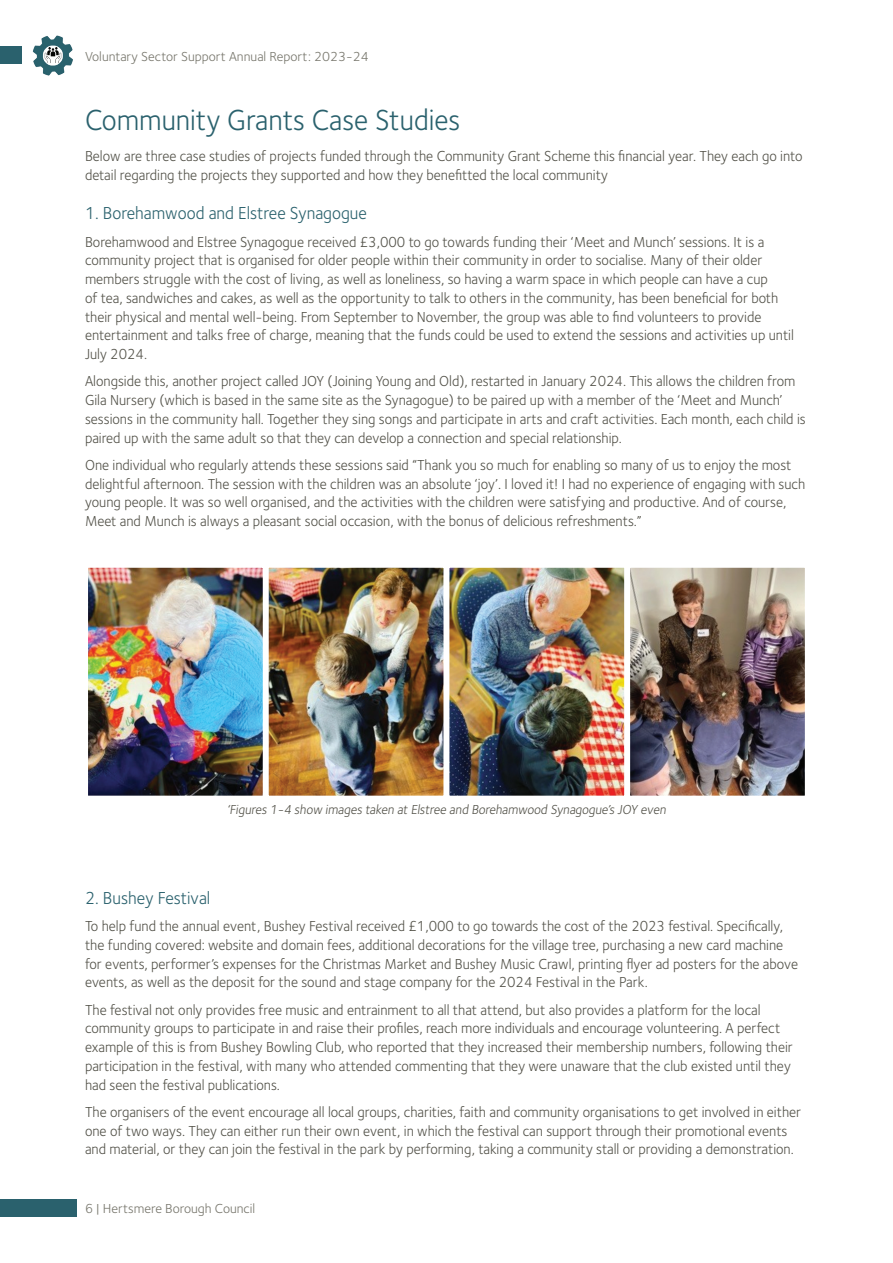
<style>
.page{position:relative;width:893px;height:1263px;background:#fff}
.page>*{position:absolute;margin:0;border:0;box-sizing:border-box;transform-origin:0 0}
.subheading{font:30px "Foundry Sterling";color:#2a616d;scale:.95 1}
.subheading_2{font:18px "Foundry Sterling";color:#2a616d;scale:.95 1}
.body_txt{font:15px/18.8px "Foundry Sterling";color:#535249;scale:.95 1}
.t1{font:13.5px "Foundry Sterling";color:#77766c}
.t2{font:13.5px "Foundry Sterling";color:#535249;scale:.95 1}
</style>
<div class="page">
<div style="left:0;top:47px;width:21px;height:17px;background:#2a616d"></div>
<div style="left:0;top:1199px;width:77px;height:17px;background:#2a616d"></div>
<img style="left:32px;top:35px;width:41px;height:41px">
<img style="left:89px;top:569px;width:173px;height:226px">
<div style="left:85px;top:565px;width:181px;height:234px;border:3px solid #fff"></div>
<img style="left:270px;top:569px;width:172px;height:226px">
<div style="left:266px;top:565px;width:180px;height:234px;border:3px solid #fff"></div>
<img style="left:450px;top:569px;width:173px;height:226px">
<div style="left:446px;top:565px;width:181px;height:234px;border:3px solid #fff"></div>
<img style="left:631px;top:569px;width:173px;height:226px">
<div style="left:627px;top:565px;width:181px;height:234px;border:3px solid #fff"></div>
<p class="t1" style="left:85px;top:48px;width:285px">Voluntary Sector Support Annual Report: 2023-24</p>
<p class="subheading" style="left:85px;top:102px;width:396px">Community Grants Case Studies</p>
<p class="body_txt" style="left:85px;top:146px;width:757px">Below are three case studies of projects funded through the Community Grant Scheme this financial year. They each go into detail regarding the projects they supported and how they benefitted the local community</p>
<p class="subheading_2" style="left:85px;top:203px;width:298px">1. Borehamwood and Elstree Synagogue</p>
<p class="body_txt" style="left:85px;top:232px;width:748px">Borehamwood and Elstree Synagogue received £3,000 to go towards funding their ‘Meet and Munch’ sessions. It is a community project that is organised for older people within their community in order to socialise. Many of their older members struggle with the cost of living, as well as loneliness, so having a warm space in which people can have a cup<br>of tea, sandwiches and cakes, as well as the opportunity to talk to others in the community, has been beneficial for both their physical and mental well-being. From September to November, the group was able to find volunteers to provide entertainment and talks free of charge, meaning that the funds could be used to extend the sessions and activities up until July 2024.</p>
<p class="body_txt" style="left:85px;top:372px;width:760px">Alongside this, another project called JOY (Joining Young and Old), restarted in January 2024. This allows the children from Gila Nursery (which is based in the same site as the Synagogue) to be paired up with a member of the ‘Meet and Munch’ sessions in the community hall. Together they sing songs and participate in arts and craft activities. Each month, each child is paired up with the same adult so that they can develop a connection and special relationship.</p>
<p class="body_txt" style="left:85px;top:455px;width:760px">One individual who regularly attends these sessions said “Thank you so much for enabling so many of us to enjoy the most delightful afternoon. The session with the children was an absolute ‘joy’. I loved it! I had no experience of engaging with such young people. It was so well organised, and the activities with the children were satisfying and productive. And of course, Meet and Munch is always a pleasant social occasion, with the bonus of delicious refreshments.”</p>
<p class="t2" style="left:227px;top:801px;width:466px">‘Figures 1-4 show images taken at Elstree and Borehamwood Synagogue’s JOY even</p>
<p class="subheading_2" style="left:85px;top:887px;width:133px">2. Bushey Festival</p>
<p class="body_txt" style="left:85px;top:917px;width:752px">To help fund the annual event, Bushey Festival received £1,000 to go towards the cost of the 2023 festival. Specifically, the funding covered: website and domain fees, additional decorations for the village tree, purchasing a new card machine for events, performer’s expenses for the Christmas Market and Bushey Music Crawl, printing flyer ad posters for the above events, as well as the deposit for the sound and stage company for the 2024 Festival in the Park.</p>
<p class="body_txt" style="left:85px;top:1000px;width:746px">The festival not only provides free music and entrainment to all that attend, but also provides a platform for the local community groups to participate in and raise their profiles, reach more individuals and encourage volunteering. A perfect example of this is from Bushey Bowling Club, who reported that they increased their membership numbers, following their participation in the festival, with many who attended commenting that they were unaware that the club existed until they had seen the festival publications.</p>
<p class="body_txt" style="left:85px;top:1102px;width:755px">The organisers of the event encourage all local groups, charities, faith and community organisations to get involved in either one of two ways. They can either run their own event, in which the festival can support through their promotional events and material, or they can join the festival in the park by performing, taking a community stall or providing a demonstration.</p>
<p class="t1" style="left:85px;top:1200px;width:172px">6 | Hertsmere Borough Council</p>
</div>
